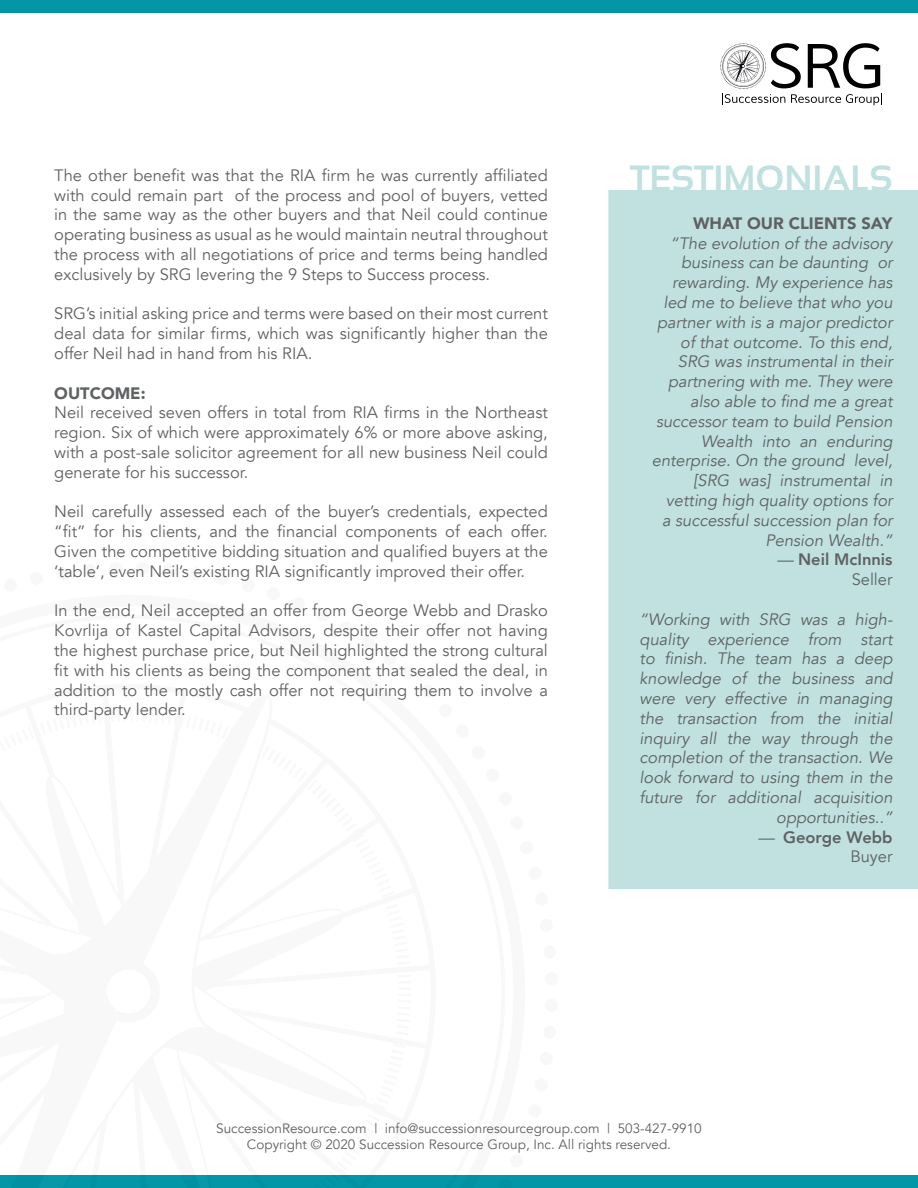
<style>
.page{position:relative;width:918px;height:1188px;background:#fff}
.page>*{position:absolute;margin:0;border:0;box-sizing:border-box;transform-origin:0 0}
.t1{font:700 36.45px "Sansation";color:#c0e1e0}
.t2{font:16.5px/19.8px "Avenir";color:#5f6163;text-align:justify}
.t3{font:italic 16.5px/19.8px "Avenir";color:#5f6163;text-align:right}
.t4{font:800 16.5px/19.8px "Avenir";color:#5f6163;text-align:right}
.t5{font:900 16.5px "Avenir";color:#5f6163}
.t6{font:13.5px/16.2px "Avenir";color:#5f6163;text-align:center}
.s1{font-weight:400}
</style>
<div class="page">
<div style="left:0;top:0;width:918px;height:12px;background:#0296a6"></div>
<div style="left:0;top:1176px;width:918px;height:12px;background:#0296a6"></div>
<svg style="left:720px;top:43px;width:162px;height:62px"></svg>
<div style="left:608px;top:190px;width:310px;height:699px;background:#c0e1e0"></div>
<p class="t2" style="left:54px;top:165px;width:495px">The other benefit was that the RIA firm he was currently affiliated with could remain part of the process and pool of buyers, vetted in the same way as the other buyers and that Neil could continue operating business as usual as he would maintain neutral throughout the process with all negotiations of price and terms being handled exclusively by SRG levering the 9 Steps to Success process.</p>
<p class="t2" style="left:54px;top:304px;width:495px">SRG’s initial asking price and terms were based on their most current deal data for similar firms, which was significantly higher than the offer Neil had in hand from his RIA.</p>
<p class="t5" style="left:54px;top:379px;width:93px">OUTCOME:</p>
<p class="t2" style="left:54px;top:403px;width:495px">Neil received seven offers in total from RIA firms in the Northeast region. Six of which were approximately 6% or more above asking, with a post-sale solicitor agreement for all new business Neil could generate for his successor.</p>
<p class="t2" style="left:54px;top:502px;width:495px">Neil carefully assessed each of the buyer’s credentials, expected “fit” for his clients, and the financial components of each offer.<br>Given the competitive bidding situation and qualified buyers at the ‘table’, even Neil’s existing RIA significantly improved their offer.</p>
<p class="t2" style="left:54px;top:601px;width:495px">In the end, Neil accepted an offer from George Webb and Drasko Kovrlija of Kastel Capital Advisors, despite their offer not having the highest purchase price, but Neil highlighted the strong cultural fit with his clients as being the component that sealed the deal, in addition to the mostly cash offer not requiring them to involve a third-party lender.</p>
<h1 class="t1" style="left:630px;top:158px;width:264px">TESTIMONIALS</h1>
<p class="t5" style="left:693px;top:209px;width:201px">WHAT OUR CLIENTS SAY</p>
<p class="t3" style="left:652px;top:233px;width:242px">“The evolution of the advisory business can be daunting or rewarding. My experience has led me to believe that who you partner with is a major predictor of that outcome. To this end,<br>SRG was instrumental in their partnering with me. They were also able to find me a great successor team to build Pension<br>Wealth into an enduring enterprise. On the ground level, [SRG was] instrumental in vetting high quality options for<br>a successful succession plan for<br>Pension Wealth.”</p>
<p class="t4" style="left:778px;top:550px;width:116px"><span class="s1">—</span> Neil McInnis<br><span class="s1">Seller</span></p>
<p class="t3" style="left:640px;top:609px;width:255px">“Working with SRG was a high&shy;quality experience from start to finish. The team has a deep knowledge of the business and were very effective in managing the transaction from the initial inquiry all the way through the completion of the transaction. We look forward to using them in the future for additional acquisition opportunities..”</p>
<p class="t4" style="left:759px;top:827px;width:135px"><span class="s1">—</span> George Webb<br><span class="s1">Buyer</span></p>
<p class="t6" style="left:216px;top:1121px;width:487px">SuccessionResource.com | info@successionresourcegroup.com | 503-427-9910<br>Copyright © 2020 Succession Resource Group, Inc. All rights reserved.</p>
</div>
